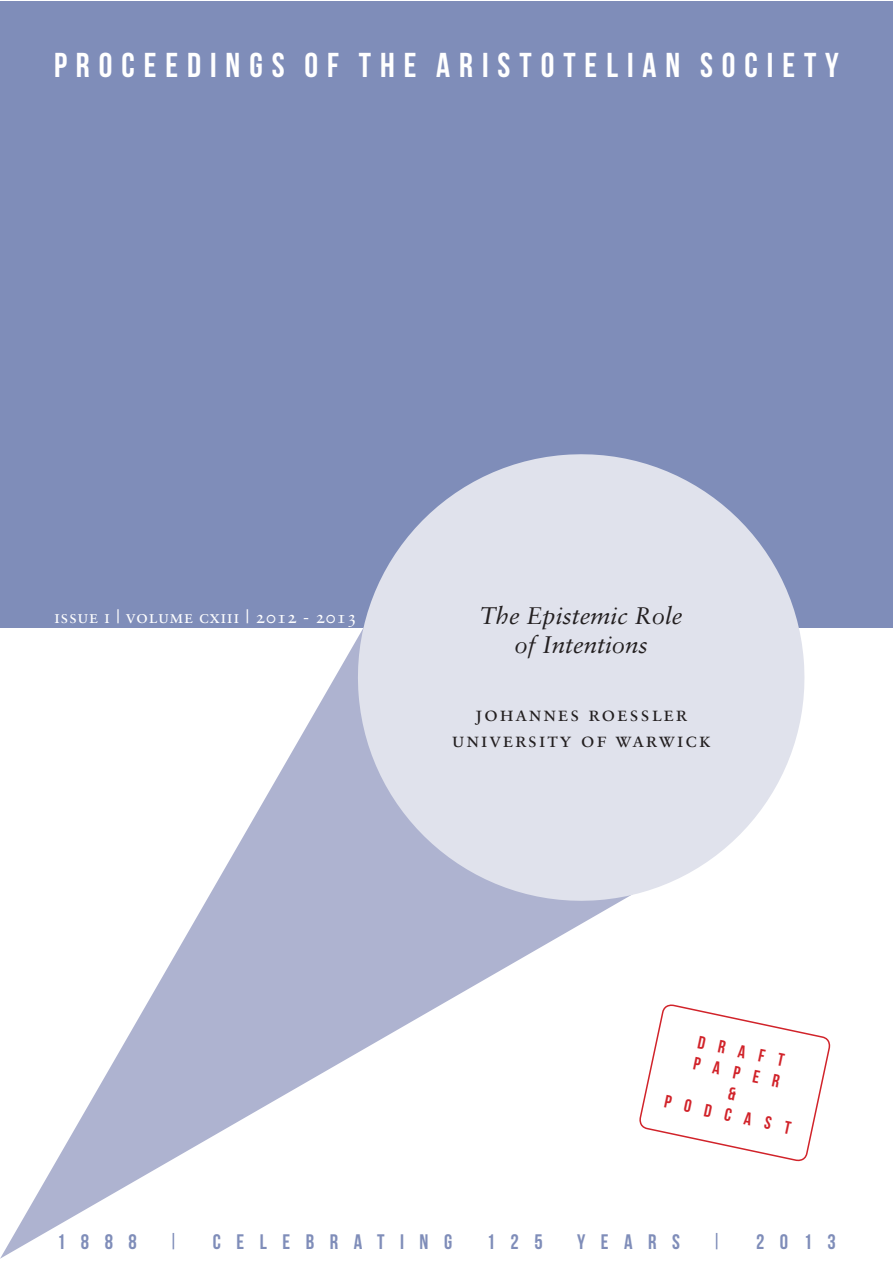
<style>
.page{position:relative;width:893px;height:1263px;background:#fff}
.page>*{position:absolute;margin:0;border:0;box-sizing:border-box;transform-origin:0 0}
.t1{font:34.5px "Bebas Neue";letter-spacing:.26em;color:#fff}
.t2{font:italic 24px/28.8px "Sabon LT";color:#231f20;text-align:center}
.t3{font:21px/25.2px "Sabon Roman SC";letter-spacing:.08em;color:#231f20;text-align:center}
.t4{font:21px "Bebas Neue";letter-spacing:.74em;color:#7f8db9}
.t5{font:21px "Sabon Roman SC";color:#7f8db9}
.t6{font:18px "Sabon Roman SC";letter-spacing:.03em;color:#fff}
.t7{font:18px/21.6px "Bebas Neue";color:#d1232a;text-align:center}
</style>
<div class="page">
<div style="left:0;top:1px;width:892px;height:626px;background:#7f8db9"></div>
<svg style="left:0;top:627px;width:605px;height:632px"></svg>
<svg style="left:349px;top:454px;width:464px;height:456px;fill:#e0e2ec"></svg>
<svg style="left:639px;top:1004px;width:192px;height:158px"></svg>
<h1 class="t1" style="left:54px;top:47px;width:786px">PROCEEDINGS OF THE ARISTOTELIAN SOCIETY</h1>
<p class="t6" style="left:54px;top:606px;width:305px">issue i | volume cxiii | 2012 - 2013</p>
<p class="t2" style="left:480px;top:601px;width:204px">The Epistemic Role of Intentions</p>
<p class="t3" style="left:452px;top:701px;width:260px">johannes roessler university of warwick</p>
<p class="t7" style="left:681px;top:1027px;width:130px;rotate:12deg">DRAFT<br>PAPER<br>&amp;<br>PODCAST</p>
<p class="t4" style="left:57px;top:1230px;width:81px">1888</p>
<p class="t5" style="left:171px;top:1230px;width:6px">|</p>
<p class="t4" style="left:213px;top:1230px;width:241px">CELEBRATING</p>
<p class="t4" style="left:487px;top:1230px;width:58px">125</p>
<p class="t4" style="left:577px;top:1230px;width:105px">YEARS</p>
<p class="t5" style="left:714px;top:1230px;width:6px">|</p>
<p class="t4" style="left:756px;top:1230px;width:81px">2013</p>
</div>
